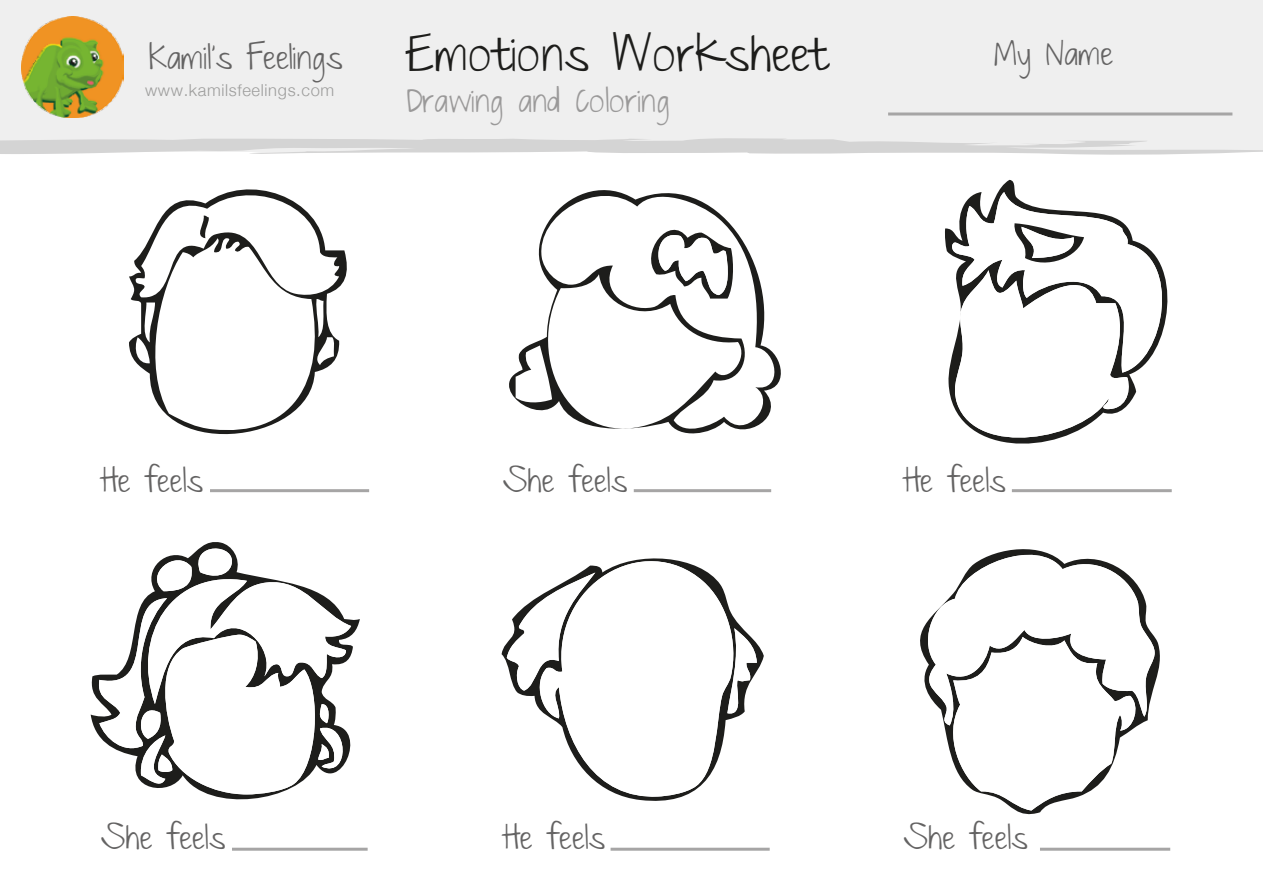
<style>
.page{position:relative;width:1263px;height:893px;background:#fff}
.page>*{position:absolute;margin:0;border:0;box-sizing:border-box;transform-origin:0 0}
.t1{font:45px "Just The Way You Are";color:#1d1d1b}
.t2{font:30.45px "Just The Way You Are";color:#646363}
.t3{font:30px "Just The Way You Are";color:#646363}
.t4{font:30px "Just The Way You Are";color:#9a9999}
.t5{font:300 16.5px "Helvetica Neue";letter-spacing:.04em;color:#9d9d9c}
</style>
<div class="page">
<svg style="left:0;top:0;width:1263px;height:155px;fill:#efefef"></svg>
<hr style="left:888px;top:112px;width:344px;height:3px;background:#a6a5a5">
<svg style="left:129px;top:189px;width:218px;height:246px"></svg>
<svg style="left:509px;top:190px;width:272px;height:244px"></svg>
<svg style="left:90px;top:619px;width:270px;height:181px"></svg>
<svg style="left:96px;top:542px;width:255px;height:252px"></svg>
<svg style="left:945px;top:180px;width:70px;height:214px"></svg>
<svg style="left:950px;top:192px;width:218px;height:252px"></svg>
<svg style="left:502px;top:624px;width:262px;height:177px"></svg>
<svg style="left:533px;top:558px;width:206px;height:241px"></svg>
<svg style="left:727px;top:628px;width:30px;height:89px"></svg>
<svg style="left:507px;top:572px;width:88px;height:119px"></svg>
<svg style="left:920px;top:549px;width:235px;height:261px"></svg>
<hr style="left:210px;top:489px;width:159px;height:3px;background:#a6a5a5">
<hr style="left:232px;top:848px;width:136px;height:3px;background:#a6a5a5">
<hr style="left:634px;top:489px;width:137px;height:3px;background:#a6a5a5">
<hr style="left:610px;top:848px;width:160px;height:3px;background:#a6a5a5">
<hr style="left:1012px;top:489px;width:160px;height:3px;background:#a6a5a5">
<hr style="left:1040px;top:848px;width:130px;height:3px;background:#a6a5a5">
<img style="left:21px;top:16px;width:102px;height:102px">
<p class="t2" style="left:149px;top:41px;width:196px">Kamil’s Feelings</p>
<h1 class="t1" style="left:406px;top:29px;width:423px">Emotions Worksheet</h1>
<p class="t3" style="left:994px;top:37px;width:121px">My Name</p>
<p class="t5" style="left:145px;top:77px;width:191px">www.kamilsfeelings.com</p>
<p class="t4" style="left:406px;top:84px;width:265px">Drawing and Coloring</p>
<p class="t3" style="left:101px;top:464px;width:104px">He feels</p>
<p class="t3" style="left:101px;top:821px;width:127px">She feels</p>
<p class="t3" style="left:503px;top:464px;width:127px">She feels</p>
<p class="t3" style="left:503px;top:821px;width:104px">He feels</p>
<p class="t3" style="left:903px;top:464px;width:104px">He feels</p>
<p class="t3" style="left:903px;top:821px;width:127px">She feels</p>
</div>
